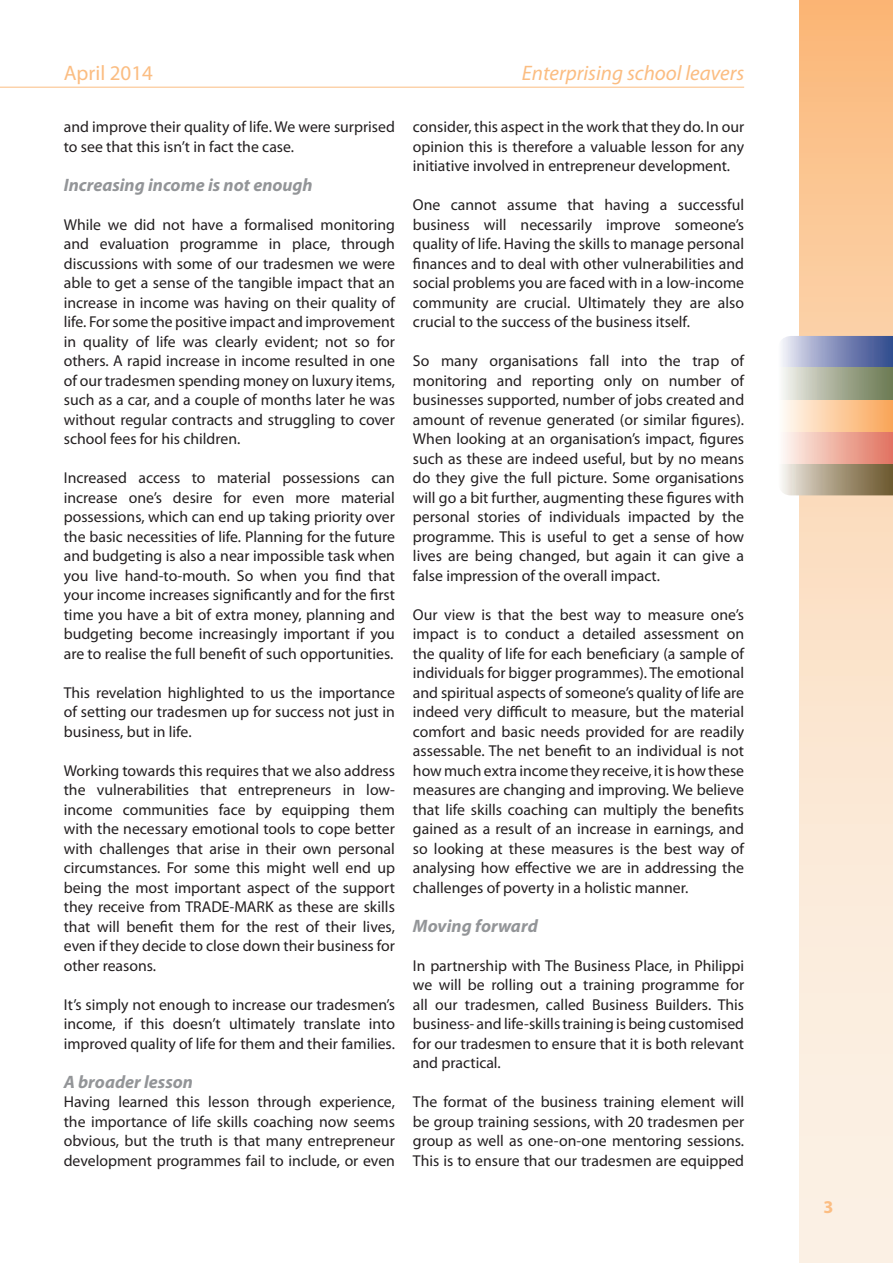
<style>
.page{position:relative;width:893px;height:1263px;background:#fff}
.page>*{position:absolute;margin:0;border:0;box-sizing:border-box;transform-origin:0 0}
.t1{font:italic 21px "Myriad Pro";color:#fbbd82}
.t2{font:21px "Myriad Pro";color:#fbbd82}
.t3{font:italic 700 18px "Myriad Pro";color:#939598}
.t4{font:700 18px "Myriad Pro";color:#fbbd82}
.t5{font:15.75px/19.5px "Myriad Pro";color:#231f20;text-align:justify}
</style>
<div class="page">
<svg style="left:799px;top:0;width:94px;height:1263px;background:#faddc0"></svg>
<hr style="left:0;top:87px;width:744px;height:1px;background:#fbbd82">
<svg style="left:781px;top:463px;width:112px;height:32px;background:#ad9e85"></svg>
<div style="left:778px;top:432px;width:115px;height:31px;background:linear-gradient(to right,#fefaf3,#e0705b)"></div>
<div style="left:778px;top:400px;width:115px;height:32px;background:linear-gradient(to right,#fffcf6,#faa354)"></div>
<svg style="left:781px;top:336px;width:112px;height:32px;background:#8995bc"></svg>
<div style="left:778px;top:368px;width:115px;height:32px;background:linear-gradient(to right,#f5f3f0,#65744b)"></div>
<h1 class="t2" style="left:64px;top:64px;width:91px">April 2014</h1>
<h1 class="t1" style="left:522px;top:64px;width:224px">Enterprising school leavers</h1>
<p class="t5" style="left:64px;top:118px;width:333px">and improve their quality of life. We were surprised to see that this isn’t in fact the case.</p>
<p class="t3" style="left:64px;top:178px;width:250px">Increasing income is not enough</p>
<p class="t5" style="left:64px;top:215px;width:333px">While we did not have a formalised monitoring and evaluation programme in place, through discussions with some of our tradesmen we were able to get a sense of the tangible impact that an increase in income was having on their quality of life. For some the positive impact and improvement in quality of life was clearly evident; not so for others. A rapid increase in income resulted in one of our tradesmen spending money on luxury items, such as a car, and a couple of months later he was without regular contracts and struggling to cover school fees for his children.</p>
<p class="t5" style="left:64px;top:469px;width:333px">Increased access to material possessions can increase one’s desire for even more material possessions, which can end up taking priority over the basic necessities of life. Planning for the future and budgeting is also a near impossible task when you live hand-to-mouth. So when you find that your income increases significantly and for the first time you have a bit of extra money, planning and budgeting become increasingly important if you are to realise the full benefit of such opportunities.</p>
<p class="t5" style="left:64px;top:683px;width:333px">This revelation highlighted to us the importance of setting our tradesmen up for success not just in business, but in life.</p>
<p class="t5" style="left:64px;top:761px;width:333px">Working towards this requires that we also address the vulnerabilities that entrepreneurs in low&shy;income communities face by equipping them with the necessary emotional tools to cope better with challenges that arise in their own personal circumstances. For some this might well end up being the most important aspect of the support they receive from TRADE-MARK as these are skills that will benefit them for the rest of their lives, even if they decide to close down their business for other reasons.</p>
<p class="t5" style="left:64px;top:995px;width:333px">It’s simply not enough to increase our tradesmen’s income, if this doesn’t ultimately translate into improved quality of life for them and their families.</p>
<p class="t3" style="left:64px;top:1075px;width:131px">A broader lesson</p>
<p class="t5" style="left:64px;top:1093px;width:333px">Having learned this lesson through experience, the importance of life skills coaching now seems obvious, but the truth is that many entrepreneur development programmes fail to include, or even</p>
<p class="t5" style="left:413px;top:118px;width:333px">consider, this aspect in the work that they do. In our opinion this is therefore a valuable lesson for any initiative involved in entrepreneur development.</p>
<p class="t5" style="left:413px;top:196px;width:333px">One cannot assume that having a successful business will necessarily improve someone’s quality of life. Having the skills to manage personal finances and to deal with other vulnerabilities and social problems you are faced with in a low-income community are crucial. Ultimately they are also crucial to the success of the business itself.</p>
<p class="t5" style="left:413px;top:352px;width:333px">So many organisations fall into the trap of monitoring and reporting only on number of businesses supported, number of jobs created and amount of revenue generated (or similar figures).<br>When looking at an organisation’s impact, figures such as these are indeed useful, but by no means do they give the full picture. Some organisations will go a bit further, augmenting these figures with personal stories of individuals impacted by the programme. This is useful to get a sense of how lives are being changed, but again it can give a false impression of the overall impact.</p>
<p class="t5" style="left:413px;top:605px;width:333px">Our view is that the best way to measure one’s impact is to conduct a detailed assessment on the quality of life for each beneficiary (a sample of individuals for bigger programmes). The emotional and spiritual aspects of someone’s quality of life are indeed very difficult to measure, but the material comfort and basic needs provided for are readily assessable. The net benefit to an individual is not how much extra income they receive, it is how these measures are changing and improving. We believe that life skills coaching can multiply the benefits gained as a result of an increase in earnings, and so looking at these measures is the best way of analysing how effective we are in addressing the challenges of poverty in a holistic manner.</p>
<p class="t3" style="left:413px;top:919px;width:126px">Moving forward</p>
<p class="t5" style="left:413px;top:956px;width:333px">In partnership with The Business Place, in Philippi we will be rolling out a training programme for all our tradesmen, called Business Builders. This business- and life-skills training is being customised for our tradesmen to ensure that it is both relevant and practical.</p>
<p class="t5" style="left:413px;top:1093px;width:333px">The format of the business training element will be group training sessions, with 20 tradesmen per group as well as one-on-one mentoring sessions.<br>This is to ensure that our tradesmen are equipped</p>
<p class="t4" style="left:823px;top:1200px;width:11px">3</p>
</div>
